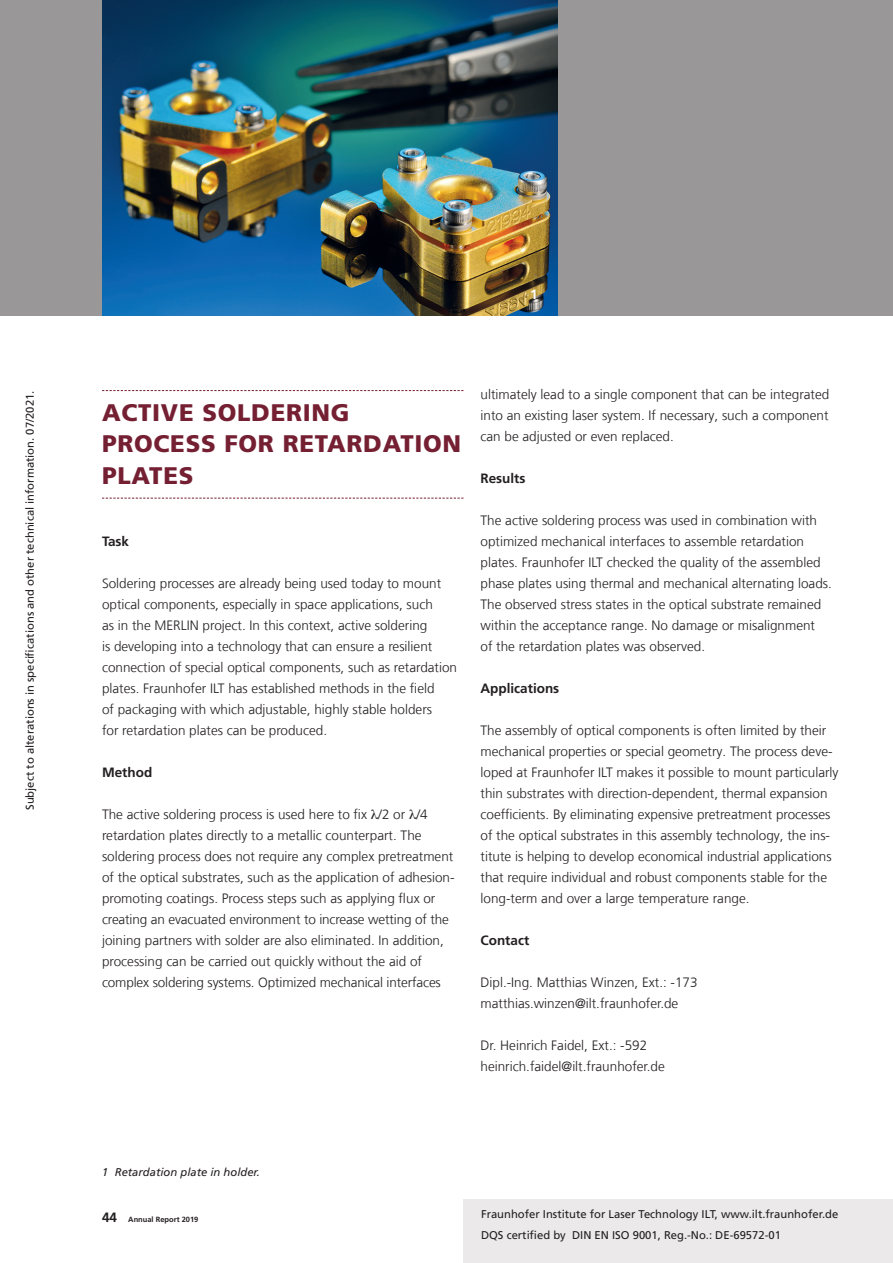
<style>
.page{position:relative;width:893px;height:1263px;background:#fff}
.page>*{position:absolute;margin:0;border:0;box-sizing:border-box;transform-origin:0 0}
.t1{font:900 24px/31.5px "Frutiger LT Com";letter-spacing:.03em;color:#751f32}
.t2{font:300 13.5px/21px "Frutiger LT Com";color:#231f20}
.t3{font:700 13.5px "Frutiger LT Com";color:#231f20}
.t4{font:700 13.5px "Frutiger LT Com";color:#fff}
.t5{font:11.25px/21px "Frutiger LT Com";color:#231f20}
.t6{font:italic 11.25px "Frutiger LT Com";color:#231f20}
.t7{font:700 7.5px "Frutiger LT Com";color:#231f20}
.s1{font-size:13.5px}
</style>
<div class="page">
<div style="left:463px;top:1199px;width:430px;height:64px;background:#ece9ea"></div>
<div style="left:0;top:0;width:893px;height:315px;background:#999798"></div>
<img style="left:102px;top:0;width:455px;height:315px">
<svg style="left:102px;top:390px;width:361px;height:1px"></svg>
<svg style="left:102px;top:498px;width:361px;height:1px"></svg>
<p class="t5" style="left:20px;top:810px;width:421px;rotate:-90deg">Subject to alterations in specifications and other technical information. 07/2021.</p>
<p class="t4" style="left:530px;top:286px;width:9px">1</p>
<h1 class="t1" style="left:102px;top:397px;width:361px">ACTIVE SOLDERING<br>PROCESS FOR RETARDATION<br>PLATES</h1>
<p class="t3" style="left:102px;top:533px;width:29px">Task</p>
<p class="t2" style="left:102px;top:573px;width:357px">Soldering processes are already being used today to mount optical components, especially in space applications, such<br>as in the MERLIN project. In this context, active soldering<br>is developing into a technology that can ensure a resilient connection of special optical components, such as retardation plates. Fraunhofer ILT has established methods in the field<br>of packaging with which adjustable, highly stable holders<br>for retardation plates can be produced.</p>
<p class="t3" style="left:102px;top:764px;width:52px">Method</p>
<p class="t2" style="left:102px;top:804px;width:354px">The active soldering process is used here to fix /2 or /4 retardation plates directly to a metallic counterpart. The soldering process does not require any complex pretreatment of the optical substrates, such as the application of adhesion&shy;promoting coatings. Process steps such as applying flux or creating an evacuated environment to increase wetting of the joining partners with solder are also eliminated. In addition, processing can be carried out quickly without the aid of complex soldering systems. Optimized mechanical interfaces</p>
<p class="t2" style="left:480px;top:384px;width:350px;text-align:justify">ultimately lead to a single component that can be integrated into an existing laser system. If necessary, such a component can be adjusted or even replaced.</p>
<p class="t3" style="left:480px;top:470px;width:46px">Results</p>
<p class="t2" style="left:480px;top:510px;width:353px">The active soldering process was used in combination with optimized mechanical interfaces to assemble retardation plates. Fraunhofer ILT checked the quality of the assembled phase plates using thermal and mechanical alternating loads.<br>The observed stress states in the optical substrate remained within the acceptance range. No damage or misalignment<br>of the retardation plates was observed.</p>
<p class="t3" style="left:480px;top:681px;width:80px">Applications</p>
<p class="t2" style="left:480px;top:720px;width:360px">The assembly of optical components is often limited by their mechanical properties or special geometry. The process deve&shy;loped at Fraunhofer ILT makes it possible to mount particularly thin substrates with direction-dependent, thermal expansion coefficients. By eliminating expensive pretreatment processes of the optical substrates in this assembly technology, the ins&shy;titute is helping to develop economical industrial applications that require individual and robust components stable for the long-term and over a large temperature range.</p>
<p class="t3" style="left:480px;top:933px;width:50px">Contact</p>
<p class="t2" style="left:480px;top:972px;width:219px">Dipl.-Ing. Matthias Winzen, Ext.: -173 matthias.winzen@ilt.fraunhofer.de</p>
<p class="t2" style="left:480px;top:1035px;width:186px">Dr. Heinrich Faidel, Ext.: -592 heinrich.faidel@ilt.fraunhofer.de</p>
<p class="t6" style="left:102px;top:1166px;width:160px">1 Retardation plate in holder.</p>
<p class="t7" style="left:102px;top:1215px;width:98px"><span class="s1">44</span> Annual Report 2019</p>
<p class="t5" style="left:481px;top:1204px;width:359px">Fraunhofer Institute for Laser Technology ILT, www.ilt.fraunhofer.de<br>DQS certified by DIN EN ISO 9001, Reg.-No.: DE-69572-01</p>
</div>
